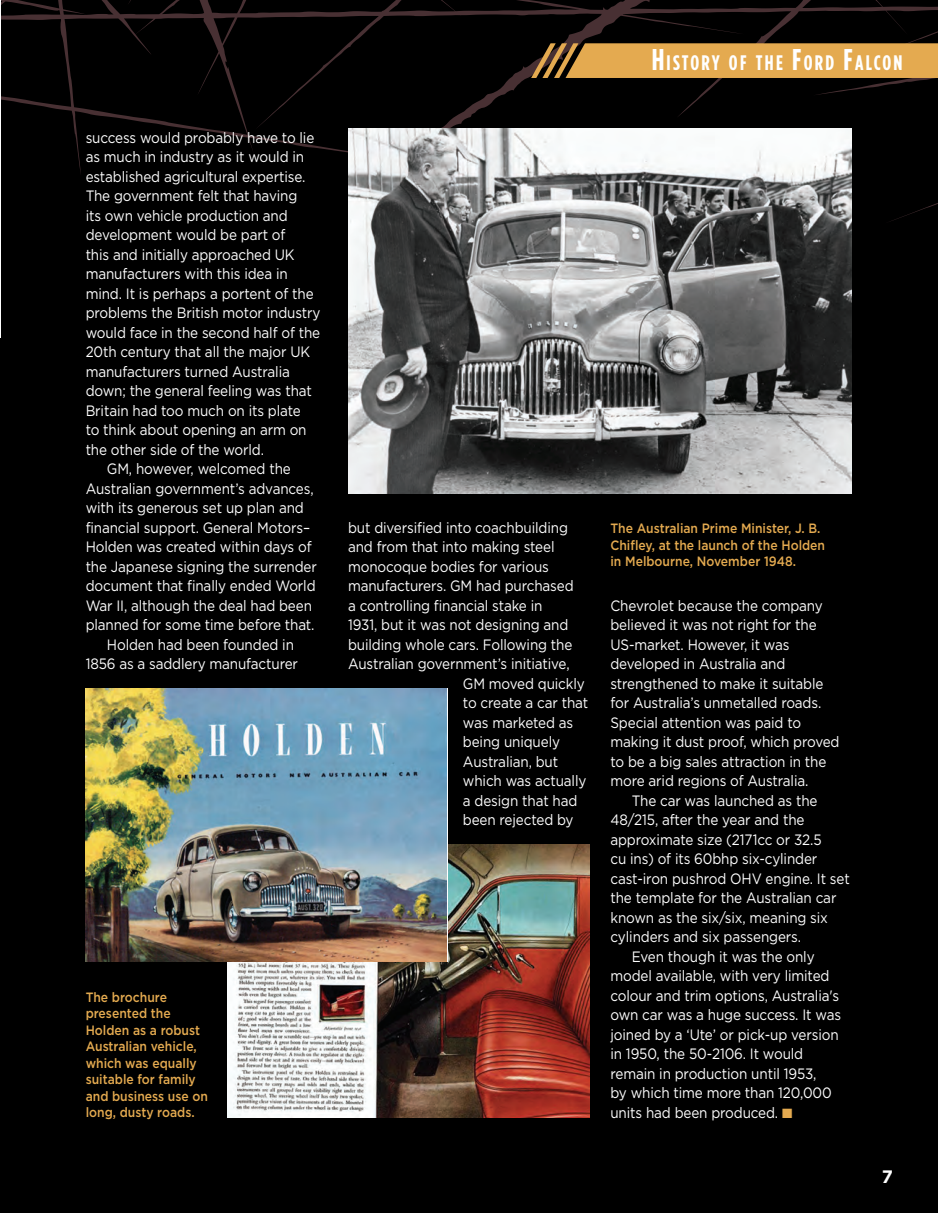
<style>
.page{position:relative;width:938px;height:1213px;background:#fff}
.page>*{position:absolute;margin:0;border:0;box-sizing:border-box;transform-origin:0 0}
.t1{font:700 21px "Gotham Condensed";letter-spacing:.105em;color:#fff}
.t2{font:700 18px "Gotham";color:#fff}
.t3{font:15px/19.5px "Gotham";letter-spacing:-.01em;color:#fff;scale:.9 1}
.t4{font:500 13.5px/16.5px "Gotham";color:#e4aa50;scale:.9 1}
.s1{font-size:30px}
.s2{color:#e4aa50}
</style>
<div class="page">
<div style="left:0;top:0;width:937px;height:1213px;background:#000"></div>
<svg style="left:1px;top:0;width:936px;height:175px"></svg>
<svg style="left:127px;top:0;width:13px;height:5px"></svg>
<svg style="left:890px;top:203px;width:47px;height:19px"></svg>
<hr style="left:0;top:0;width:1px;height:338px;background:#fff">
<img style="left:348px;top:128px;width:503px;height:366px">
<img style="left:227px;top:845px;width:362px;height:273px">
<img style="left:86px;top:689px;width:360px;height:273px">
<svg style="left:531px;top:27px;width:406px;height:68px"></svg>
<svg style="left:1px;top:0;width:1px;height:99px"></svg>
<p class="t3" style="left:86px;top:127px;width:255px">success would probably have to lie</p>
<p class="t3" style="left:86px;top:147px;width:244px">as much in industry as it would in</p>
<p class="t3" style="left:86px;top:166px;width:246px">established agricultural expertise.</p>
<p class="t3" style="left:86px;top:186px;width:237px">The government felt that having</p>
<p class="t3" style="left:86px;top:205px;width:226px">its own vehicle production and</p>
<p class="t3" style="left:86px;top:225px;width:223px">development would be part of</p>
<p class="t3" style="left:86px;top:244px;width:234px">this and initially approached UK</p>
<p class="t3" style="left:86px;top:264px;width:226px">manufacturers with this idea in</p>
<p class="t3" style="left:86px;top:283px;width:255px">mind. It is perhaps a portent of the</p>
<p class="t3" style="left:86px;top:303px;width:262px">problems the British motor industry</p>
<p class="t3" style="left:86px;top:322px;width:262px">would face in the second half of the</p>
<p class="t3" style="left:86px;top:342px;width:251px">20th century that all the major UK</p>
<p class="t3" style="left:86px;top:361px;width:228px">manufacturers turned Australia</p>
<p class="t3" style="left:86px;top:381px;width:253px">down; the general feeling was that</p>
<p class="t3" style="left:86px;top:400px;width:241px">Britain had too much on its plate</p>
<p class="t3" style="left:86px;top:420px;width:247px">to think about opening an arm on</p>
<p class="t3" style="left:86px;top:439px;width:200px">the other side of the world.</p>
<p class="t3" style="left:107px;top:459px;width:206px">GM, however, welcomed the</p>
<p class="t3" style="left:86px;top:478px;width:255px">Australian government’s advances,</p>
<p class="t3" style="left:86px;top:498px;width:244px">with its generous set up plan and</p>
<p class="t3" style="left:86px;top:517px;width:251px">financial support. General Motors–</p>
<p class="t3" style="left:86px;top:537px;width:252px">Holden was created within days of</p>
<p class="t3" style="left:86px;top:556px;width:258px">the Japanese signing the surrender</p>
<p class="t3" style="left:86px;top:576px;width:257px">document that finally ended World</p>
<p class="t3" style="left:86px;top:595px;width:253px">War II, although the deal had been</p>
<p class="t3" style="left:86px;top:615px;width:256px">planned for some time before that.</p>
<p class="t3" style="left:107px;top:634px;width:209px">Holden had been founded in</p>
<p class="t3" style="left:86px;top:654px;width:237px">1856 as a saddlery manufacturer</p>
<p class="t4" style="left:86px;top:988px;width:137px">The brochure presented the<br>Holden as a robust<br>Australian vehicle, which was equally suitable for family and business use on long, dusty roads.</p>
<h1 class="t1" style="left:651px;top:51px;width:252px"><span class="s1">H</span>ISTORY OF THE <span class="s1">F</span>ORD <span class="s1">F</span>ALCON</h1>
<p class="t3" style="left:348px;top:517px;width:246px">but diversified into coachbuilding</p>
<p class="t3" style="left:348px;top:537px;width:231px">and from that into making steel</p>
<p class="t3" style="left:348px;top:556px;width:225px">monocoque bodies for various</p>
<p class="t3" style="left:348px;top:576px;width:252px">manufacturers. GM had purchased</p>
<p class="t3" style="left:348px;top:595px;width:217px">a controlling financial stake in</p>
<p class="t3" style="left:348px;top:615px;width:246px">1931, but it was not designing and</p>
<p class="t3" style="left:348px;top:634px;width:251px">building whole cars. Following the</p>
<p class="t3" style="left:348px;top:654px;width:248px">Australian government’s initiative,</p>
<p class="t3" style="left:463px;top:673px;width:137px">GM moved quickly</p>
<p class="t3" style="left:463px;top:693px;width:141px">to create a car that</p>
<p class="t3" style="left:463px;top:712px;width:124px">was marketed as</p>
<p class="t3" style="left:463px;top:732px;width:109px">being uniquely</p>
<p class="t3" style="left:463px;top:751px;width:107px">Australian, but</p>
<p class="t3" style="left:463px;top:771px;width:139px">which was actually</p>
<p class="t3" style="left:463px;top:790px;width:129px">a design that had</p>
<p class="t3" style="left:463px;top:810px;width:124px">been rejected by</p>
<p class="t4" style="left:610px;top:520px;width:240px">The Australian Prime Minister, J. B.<br>Chifley, at the launch of the Holden in Melbourne, November 1948.</p>
<p class="t3" style="left:610px;top:595px;width:256px">Chevrolet because the company believed it was not right for the<br>US-market. However, it was developed in Australia and strengthened to make it suitable for Australia’s unmetalled roads.<br>Special attention was paid to making it dust proof, which proved to be a big sales attraction in the more arid regions of Australia.</p>
<p class="t3" style="left:631px;top:790px;width:208px">The car was launched as the</p>
<p class="t3" style="left:610px;top:810px;width:217px">48/215, after the year and the</p>
<p class="t3" style="left:610px;top:829px;width:236px">approximate size (2171cc or 32.5</p>
<p class="t3" style="left:610px;top:849px;width:231px">cu ins) of its 60bhp six-cylinder</p>
<p class="t3" style="left:610px;top:868px;width:267px">cast-iron pushrod OHV engine. It set</p>
<p class="t3" style="left:610px;top:888px;width:252px">the template for the Australian car</p>
<p class="t3" style="left:610px;top:907px;width:243px">known as the six/six, meaning six</p>
<p class="t3" style="left:610px;top:927px;width:213px">cylinders and six passengers.</p>
<p class="t3" style="left:631px;top:946px;width:205px">Even though it was the only</p>
<p class="t3" style="left:610px;top:966px;width:245px">model available, with very limited</p>
<p class="t3" style="left:610px;top:985px;width:256px">colour and trim options, Australia's</p>
<p class="t3" style="left:610px;top:1005px;width:258px">own car was a huge success. It was</p>
<p class="t3" style="left:610px;top:1024px;width:255px">joined by a ‘Ute’ or pick-up version</p>
<p class="t3" style="left:610px;top:1044px;width:216px">in 1950, the 50-2106. It would</p>
<p class="t3" style="left:610px;top:1063px;width:230px">remain in production until 1953,</p>
<p class="t3" style="left:610px;top:1083px;width:247px">by which time more than 120,000</p>
<p class="t3" style="left:610px;top:1102px;width:203px">units had been produced. <span class="s2">■</span></p>
<p class="t2" style="left:881px;top:1165px;width:13px">7</p>
</div>
